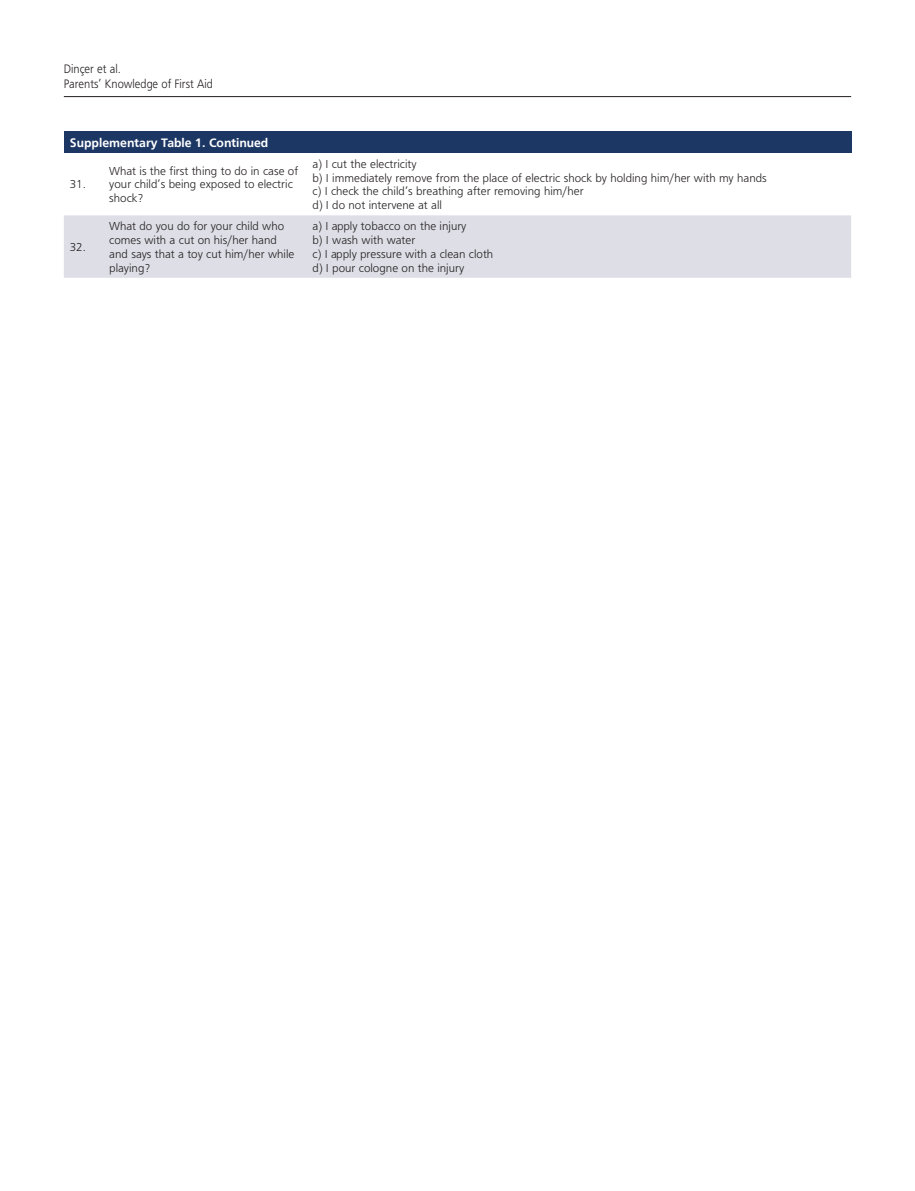
<style>
.page{position:relative;width:915px;height:1191px;background:#fff}
.page>*{position:absolute;margin:0;border:0;box-sizing:border-box;transform-origin:0 0}
.t1{font:12.75px/15px "Frugal Normal Tr";color:#231f20;scale:.9 1}
.TABLO-BASI{font:12.75px "Frugal Bold Tr";color:#fff}
.TABLO-YAZI{font:12px/14px "Frugal Normal Tr";color:#231f20}
</style>
<div class="page">
<hr style="left:64px;top:96px;width:786px;height:1px;background:#231f20">
<div style="left:64px;top:132px;width:786px;height:21px;background:#1c3764"></div>
<div style="left:64px;top:215px;width:786px;height:63px;background:#dddee6"></div>
<p class="t1" style="left:64px;top:61px;width:167px">Dinçer et al.<br>Parents’ Knowledge of First Aid</p>
<p class="TABLO-BASI" style="left:70px;top:135px;width:200px">Supplementary Table 1. Continued</p>
<p class="TABLO-YAZI" style="left:70px;top:177px;width:18px">31.</p>
<p class="TABLO-YAZI" style="left:109px;top:163px;width:190px">What is the first thing to do in case of your child’s being exposed to electric shock?</p>
<p class="TABLO-YAZI" style="left:312px;top:156px;width:106px">a) I cut the electricity</p>
<p class="TABLO-YAZI" style="left:312px;top:170px;width:455px">b) I immediately remove from the place of electric shock by holding him/her with my hands</p>
<p class="TABLO-YAZI" style="left:312px;top:184px;width:272px">c) I check the child’s breathing after removing him/her</p>
<p class="TABLO-YAZI" style="left:312px;top:198px;width:131px">d) I do not intervene at all</p>
<p class="TABLO-YAZI" style="left:70px;top:240px;width:18px">32.</p>
<p class="TABLO-YAZI" style="left:109px;top:219px;width:187px">What do you do for your child who comes with a cut on his/her hand and says that a toy cut him/her while playing?</p>
<p class="TABLO-YAZI" style="left:312px;top:219px;width:155px">a) I apply tobacco on the injury</p>
<p class="TABLO-YAZI" style="left:312px;top:233px;width:104px">b) I wash with water</p>
<p class="TABLO-YAZI" style="left:312px;top:247px;width:182px">c) I apply pressure with a clean cloth</p>
<p class="TABLO-YAZI" style="left:312px;top:261px;width:153px">d) I pour cologne on the injury</p>
</div>
